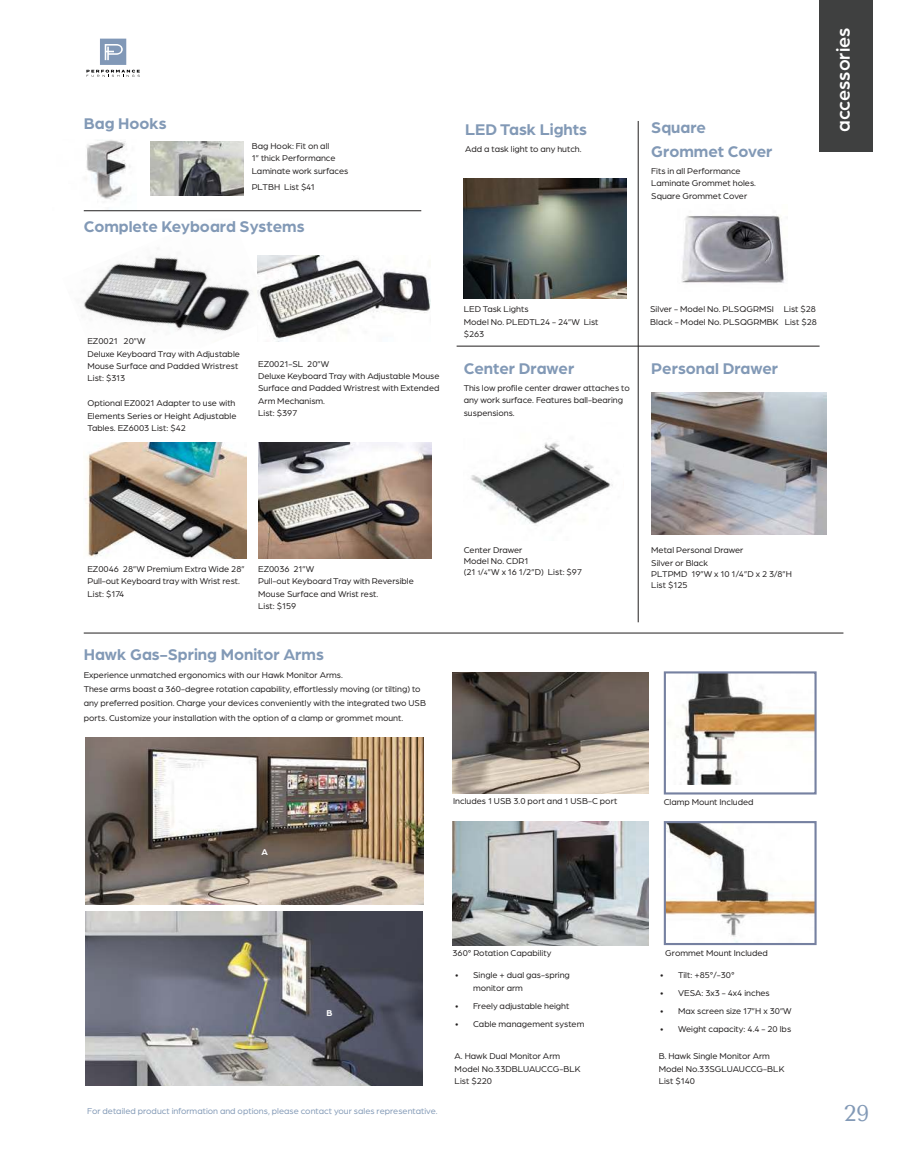
<style>
.page{position:relative;width:905px;height:1161px;background:#fff}
.page>*{position:absolute;margin:0;border:0;box-sizing:border-box;transform-origin:0 0}
.t1{font:22.5px "Tenor Sans";color:#8299b6}
.t2{font:500 19.5px "Arboria";color:#fff}
.t3{font:700 16.5px/24.3px "Arboria";color:#8299b6}
.t4{font:9px/12.5px "Arboria";color:#221f1f}
.t5{font:9px "Arboria";color:#8299b6}
.t6{font:700 9px "Arboria";color:#fff}
.s1{font-size:7.05px}
</style>
<div class="page">
<svg style="left:86px;top:39px;width:54px;height:38px"></svg>
<div style="left:819px;top:0;width:53px;height:152px;background:#3f4040"></div>
<img style="left:85px;top:442px;width:161px;height:116px">
<img style="left:471px;top:442px;width:142px;height:84px">
<img style="left:83px;top:256px;width:170px;height:77px">
<img style="left:258px;top:442px;width:173px;height:116px">
<img style="left:464px;top:179px;width:162px;height:120px">
<hr style="left:456px;top:346px;width:363px;height:1px;background:#221f1f">
<hr style="left:638px;top:121px;width:1px;height:501px;background:#221f1f">
<img style="left:651px;top:392px;width:175px;height:143px">
<img style="left:681px;top:215px;width:104px;height:68px">
<img style="left:83px;top:140px;width:48px;height:71px">
<img style="left:150px;top:142px;width:93px;height:54px">
<img style="left:85px;top:912px;width:338px;height:173px">
<img style="left:85px;top:738px;width:338px;height:166px">
<img style="left:666px;top:824px;width:147px;height:118px">
<div style="left:663px;top:821px;width:153px;height:124px;border:2px solid #7681a1"></div>
<img style="left:452px;top:821px;width:196px;height:124px">
<img style="left:452px;top:672px;width:196px;height:121px">
<img style="left:667px;top:674px;width:146px;height:111px">
<div style="left:663px;top:671px;width:153px;height:124px;border:2px solid #7681a1"></div>
<hr style="left:84px;top:633px;width:759px;height:1px;background:#221f1f">
<hr style="left:84px;top:210px;width:337px;height:1px;background:#221f1f">
<img style="left:257px;top:255px;width:173px;height:86px">
<h3 class="t3" style="left:84px;top:112px;width:84px">Bag Hooks</h3>
<p class="t4" style="left:252px;top:140px;width:98px">Bag Hook: Fit on all<br>1” thick Performance<br>Laminate work surfaces</p>
<p class="t4" style="left:252px;top:181px;width:65px">PLTBH List $41</p>
<h3 class="t3" style="left:84px;top:216px;width:222px">Complete Keyboard Systems</h3>
<h3 class="t3" style="left:465px;top:119px;width:123px">LED Task Lights</h3>
<p class="t4" style="left:465px;top:143px;width:118px">Add a task light to any hutch.</p>
<h3 class="t3" style="left:651px;top:116px;width:123px">Square<br>Grommet Cover</h3>
<p class="t4" style="left:651px;top:165px;width:106px">Fits in all Performance<br>Laminate Grommet holes.<br>Square Grommet Cover</p>
<h2 class="t2" style="left:836px;top:132px;width:106px;rotate:-90deg">accessories</h2>
<p class="t4" style="left:87px;top:335px;width:154px">EZ0021 20”W<br>Deluxe Keyboard Tray with Adjustable<br>Mouse Surface and Padded Wristrest<br>List: $313</p>
<p class="t4" style="left:87px;top:397px;width:150px;text-align:justify">Optional EZ0021 Adapter to use with Elements Series or Height Adjustable Tables. EZ6003 List: $42</p>
<p class="t4" style="left:258px;top:357px;width:183px">EZ0021-SL 20”W<br>Deluxe Keyboard Tray with Adjustable Mouse<br>Surface and Padded Wristrest with Extended<br>Arm Mechanism.<br>List: $397</p>
<p class="t4" style="left:464px;top:303px;width:136px">LED Task Lights<br>Model No. PLEDTL24 - 24”W List $263</p>
<h3 class="t3" style="left:464px;top:357px;width:112px">Center Drawer</h3>
<p class="t4" style="left:464px;top:382px;width:167px">This low profile center drawer attaches to any work surface. Features ball-bearing suspensions.</p>
<p class="t4" style="left:650px;top:303px;width:168px">Silver - Model No. PLSQGRMSI List $28<br>Black - Model No. PLSQGRMBK List $28</p>
<h3 class="t3" style="left:651px;top:357px;width:128px">Personal Drawer</h3>
<p class="t4" style="left:87px;top:563px;width:159px">EZ0046 28”W Premium Extra Wide 28”<br>Pull-out Keyboard tray with Wrist rest.<br>List: $174</p>
<p class="t4" style="left:258px;top:563px;width:157px">EZ0036 21”W<br>Pull-out Keyboard Tray with Reversible<br>Mouse Surface and Wrist rest.<br>List: $159</p>
<h3 class="t3" style="left:84px;top:643px;width:242px">Hawk Gas-Spring Monitor Arms</h3>
<p class="t4" style="left:84px;top:668px;width:344px;line-height:14.2px">Experience unmatched ergonomics with our Hawk Monitor Arms.<br>These arms boast a 360-degree rotation capability, effortlessly moving (or tilting) to any preferred position. Charge your devices conveniently with the integrated two USB ports. Customize your installation with the option of a clamp or grommet mount.</p>
<p class="t4" style="left:464px;top:545px;width:66px;line-height:10.5px">Center Drawer<br>Model No. CDR1</p>
<p class="t4" style="left:464px;top:566px;width:120px">(21 <span class="s1">1</span>/<span class="s1">4</span>”W x 16 1/2”D) List: $97</p>
<p class="t6" style="left:261px;top:848px;width:8px">A</p>
<p class="t4" style="left:453px;top:795px;width:166px">Includes 1 USB 3.0 port and 1 USB-C port</p>
<p class="t4" style="left:651px;top:544px;width:94px">Metal Personal Drawer<br>Silver or Black</p>
<p class="t4" style="left:651px;top:569px;width:142px;line-height:10.9px">PLTPMD 19”W x 10 1/4”D x 2 3/8”H<br>List $125</p>
<p class="t4" style="left:663px;top:796px;width:91px">Clamp Mount Included</p>
<p class="t6" style="left:326px;top:1010px;width:8px">B</p>
<p class="t5" style="left:87px;top:1108px;width:352px">For detailed product information and options, please contact your sales representative.</p>
<p class="t4" style="left:452px;top:947px;width:100px">360° Rotation Capability</p>
<p class="t4" style="left:473px;top:968px;width:98px;line-height:13.5px;text-indent:-18px">• Single + dual gas-spring monitor arm</p>
<p class="t4" style="left:455px;top:1000px;width:116px">• Freely adjustable height</p>
<p class="t4" style="left:455px;top:1018px;width:131px">• Cable management system</p>
<p class="t4" style="left:454px;top:1050px;width:128px">A. Hawk Dual Monitor Arm<br>Model No.33DBLUAUCCG-BLK<br>List $220</p>
<p class="t4" style="left:665px;top:947px;width:104px">Grommet Mount Included</p>
<p class="t4" style="left:660px;top:969px;width:76px">• Tilt: +85°/-30°</p>
<p class="t4" style="left:660px;top:987px;width:111px">• VESA: 3x3 - 4x4 inches</p>
<p class="t4" style="left:660px;top:1005px;width:133px">• Max screen size 17”H x 30”W</p>
<p class="t4" style="left:660px;top:1023px;width:133px">• Weight capacity: 4.4 - 20 lbs</p>
<p class="t4" style="left:658px;top:1050px;width:127px">B. Hawk Single Monitor Arm<br>Model No.33SGLUAUCCG-BLK<br>List $140</p>
<h1 class="t1" style="left:843px;top:1100px;width:27px">29</h1>
</div>
